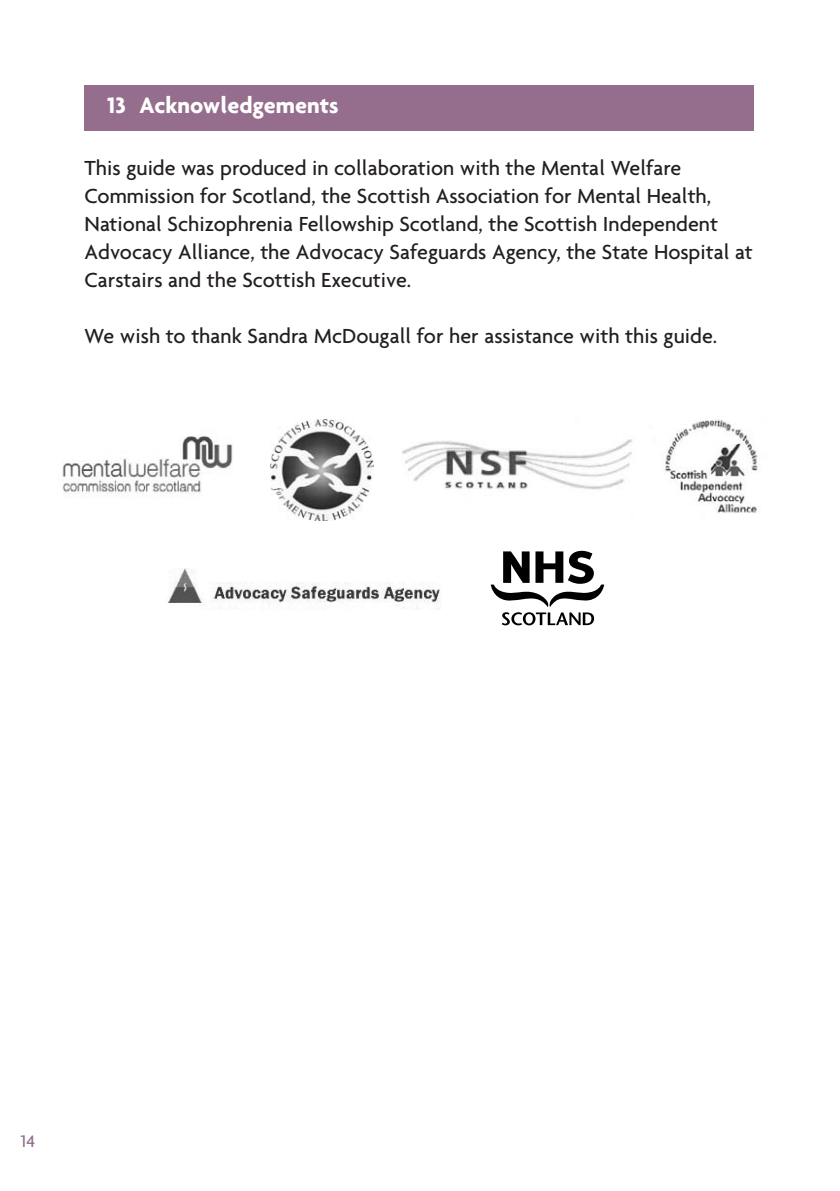
<style>
.page{position:relative;width:840px;height:1191px;background:#fff}
.page>*{position:absolute;margin:0;border:0;box-sizing:border-box;transform-origin:0 0}
.t1{font:700 24px "Agenda";color:#fff}
.t2{font:500 22px/28px "Agenda";color:#231f20}
.t3{font:500 18px "Agenda";color:#956e8e}
</style>
<div class="page">
<div style="left:85px;top:85px;width:668px;height:46px;background:#956e8e"></div>
<img style="left:62px;top:436px;width:171px;height:62px">
<img style="left:270px;top:419px;width:103px;height:101px">
<img style="left:402px;top:439px;width:231px;height:51px">
<img style="left:665px;top:420px;width:93px;height:93px">
<img style="left:168px;top:568px;width:273px;height:42px">
<svg style="left:490px;top:551px;width:114px;height:74px"></svg>
<p class="t1" style="left:107px;top:96px;width:233px">13 Acknowledgements</p>
<p class="t2" style="left:85px;top:155px;width:669px">This guide was produced in collaboration with the Mental Welfare Commission for Scotland, the Scottish Association for Mental Health, National Schizophrenia Fellowship Scotland, the Scottish Independent Advocacy Alliance, the Advocacy Safeguards Agency, the State Hospital at Carstairs and the Scottish Executive.</p>
<p class="t2" style="left:85px;top:323px;width:633px">We wish to thank Sandra McDougall for her assistance with this guide.</p>
<p class="t3" style="left:20px;top:1134px;width:16px">14</p>
</div>
